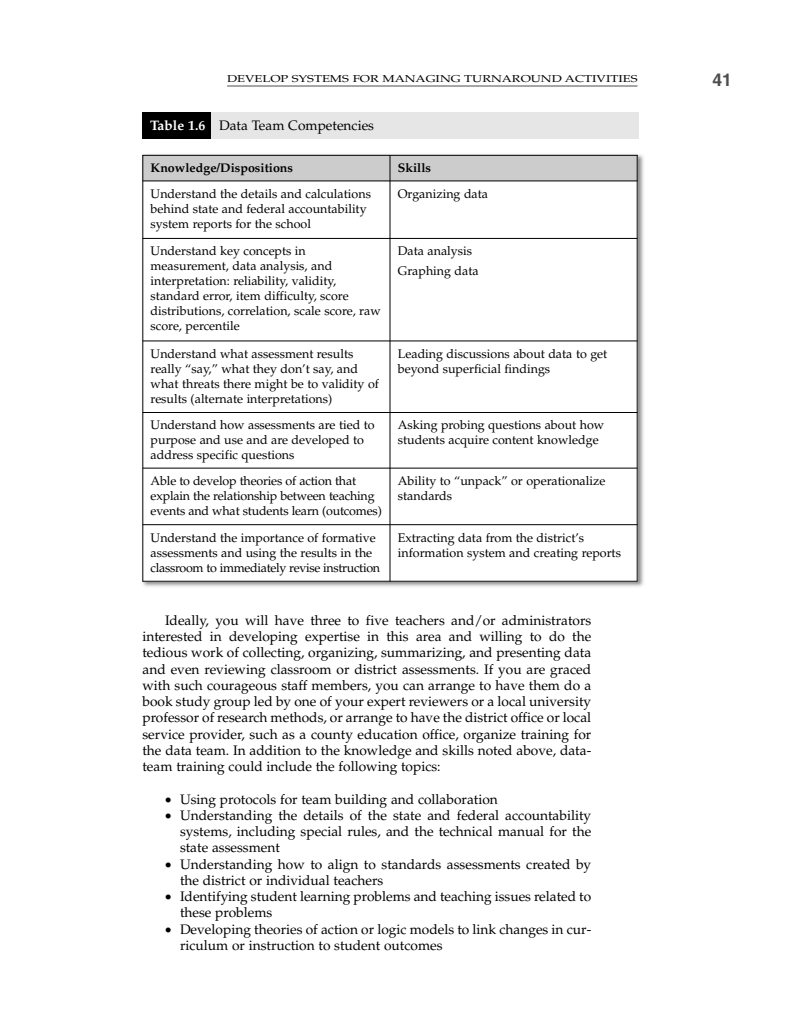
<style>
.page{position:relative;width:810px;height:1035px;background:#fff}
.page>*{position:absolute;margin:0;border:0;box-sizing:border-box;transform-origin:0 0}
.t1{font:700 17.5px "Helvetica";color:#4d4d4d}
.t2{font:13.75px/16.2px "Palatino";color:#000}
.t3{font:12.5px/15px "Palatino";color:#000}
.t4{font:700 12.5px "Palatino";color:#000}
.t5{font:10px "Palatino";color:#000;scale:1.3 1}
.s1{font-weight:700;color:#fff}
</style>
<div class="page">
<hr style="left:227px;top:86px;width:411px;height:1px;background:#4d4d4d">
<div style="left:211px;top:112px;width:428px;height:27px;background:#e6e6e6"></div>
<div style="left:142px;top:112px;width:69px;height:27px;background:#000"></div>
<img style="left:142px;top:154px;width:502px;height:433px">
<div style="left:142px;top:155px;width:248px;height:26px;background:#ccc"></div>
<div style="left:390px;top:155px;width:248px;height:26px;background:#ccc"></div>
<div style="left:142px;top:181px;width:248px;height:57px;background:#fff"></div>
<div style="left:390px;top:181px;width:248px;height:57px;background:#fff"></div>
<div style="left:142px;top:238px;width:248px;height:103px;background:#fff"></div>
<div style="left:390px;top:238px;width:248px;height:103px;background:#fff"></div>
<div style="left:142px;top:341px;width:248px;height:71px;background:#fff"></div>
<div style="left:390px;top:341px;width:248px;height:71px;background:#fff"></div>
<div style="left:142px;top:412px;width:248px;height:56px;background:#fff"></div>
<div style="left:390px;top:412px;width:248px;height:56px;background:#fff"></div>
<div style="left:142px;top:468px;width:248px;height:57px;background:#fff"></div>
<div style="left:390px;top:468px;width:248px;height:57px;background:#fff"></div>
<div style="left:142px;top:525px;width:248px;height:57px;background:#fff"></div>
<div style="left:390px;top:525px;width:248px;height:57px;background:#fff"></div>
<hr style="left:142px;top:155px;width:1px;height:427px;background:#000">
<hr style="left:390px;top:155px;width:1px;height:427px;background:#000">
<hr style="left:637px;top:155px;width:1px;height:427px;background:#000">
<hr style="left:142px;top:155px;width:496px;height:1px;background:#000">
<hr style="left:142px;top:181px;width:496px;height:1px;background:#000">
<hr style="left:142px;top:238px;width:496px;height:1px;background:#000">
<hr style="left:142px;top:341px;width:496px;height:1px;background:#000">
<hr style="left:142px;top:412px;width:496px;height:1px;background:#000">
<hr style="left:142px;top:468px;width:496px;height:1px;background:#000">
<hr style="left:142px;top:524px;width:496px;height:1px;background:#000">
<hr style="left:142px;top:581px;width:496px;height:1px;background:#000">
<p class="t5" style="left:227px;top:75px;width:317px">DEVELOP SYSTEMS FOR MANAGING TURNAROUND ACTIVITIES</p>
<p class="t1" style="left:712px;top:74px;width:21px">41</p>
<p class="t2" style="left:150px;top:119px;width:226px"><span class="s1">Table 1.6</span> Data Team Competencies</p>
<p class="t4" style="left:151px;top:163px;width:144px">Knowledge/Dispositions</p>
<p class="t4" style="left:398px;top:163px;width:35px">Skills</p>
<p class="t3" style="left:151px;top:188px;width:222px">Understand the details and calculations behind state and federal accountability system reports for the school</p>
<p class="t3" style="left:398px;top:188px;width:92px">Organizing data</p>
<p class="t3" style="left:151px;top:245px;width:232px">Understand key concepts in measurement, data analysis, and interpretation: reliability, validity, standard error, item difficulty, score distributions, correlation, scale score, raw score, percentile</p>
<p class="t3" style="left:398px;top:243px;width:83px;line-height:20px">Data analysis<br>Graphing data</p>
<p class="t3" style="left:151px;top:348px;width:230px">Understand what assessment results really “say,” what they don’t say, and what threats there might be to validity of results (alternate interpretations)</p>
<p class="t3" style="left:398px;top:348px;width:211px">Leading discussions about data to get beyond superficial findings</p>
<p class="t3" style="left:151px;top:419px;width:226px">Understand how assessments are tied to purpose and use and are developed to address specific questions</p>
<p class="t3" style="left:398px;top:419px;width:208px">Asking probing questions about how students acquire content knowledge</p>
<p class="t3" style="left:151px;top:475px;width:233px">Able to develop theories of action that explain the relationship between teaching events and what students learn (outcomes)</p>
<p class="t3" style="left:398px;top:475px;width:209px">Ability to “unpack” or operationalize standards</p>
<p class="t3" style="left:151px;top:531px;width:231px">Understand the importance of formative assessments and using the results in the classroom to immediately revise instruction</p>
<p class="t3" style="left:398px;top:531px;width:225px">Extracting data from the district’s information system and creating reports</p>
<p class="t2" style="left:142px;top:614px;width:450px;text-align:justify;text-indent:23px">Ideally, you will have three to five teachers and/or administrators interested in developing expertise in this area and willing to do the tedious work of collecting, organizing, summarizing, and presenting data and even reviewing classroom or district assessments. If you are graced with such courageous staff members, you can arrange to have them do a book study group led by one of your expert reviewers or a local university professor of research methods, or arrange to have the district office or local service provider, such as a county education office, organize training for the data team. In addition to the knowledge and skills noted above, data&shy;team training could include the following topics:</p>
<p class="t2" style="left:165px;top:793px;width:334px">• Using protocols for team building and collaboration</p>
<p class="t2" style="left:180px;top:809px;width:413px;text-align:justify;text-indent:-15px">• Understanding the details of the state and federal accountability systems, including special rules, and the technical manual for the state assessment</p>
<p class="t2" style="left:180px;top:858px;width:413px;text-indent:-15px">• Understanding how to align to standards assessments created by the district or individual teachers</p>
<p class="t2" style="left:180px;top:890px;width:413px;text-indent:-15px">• Identifying student learning problems and teaching issues related to these problems</p>
<p class="t2" style="left:180px;top:923px;width:413px;text-indent:-15px">• Developing theories of action or logic models to link changes in cur&shy;riculum or instruction to student outcomes</p>
</div>
